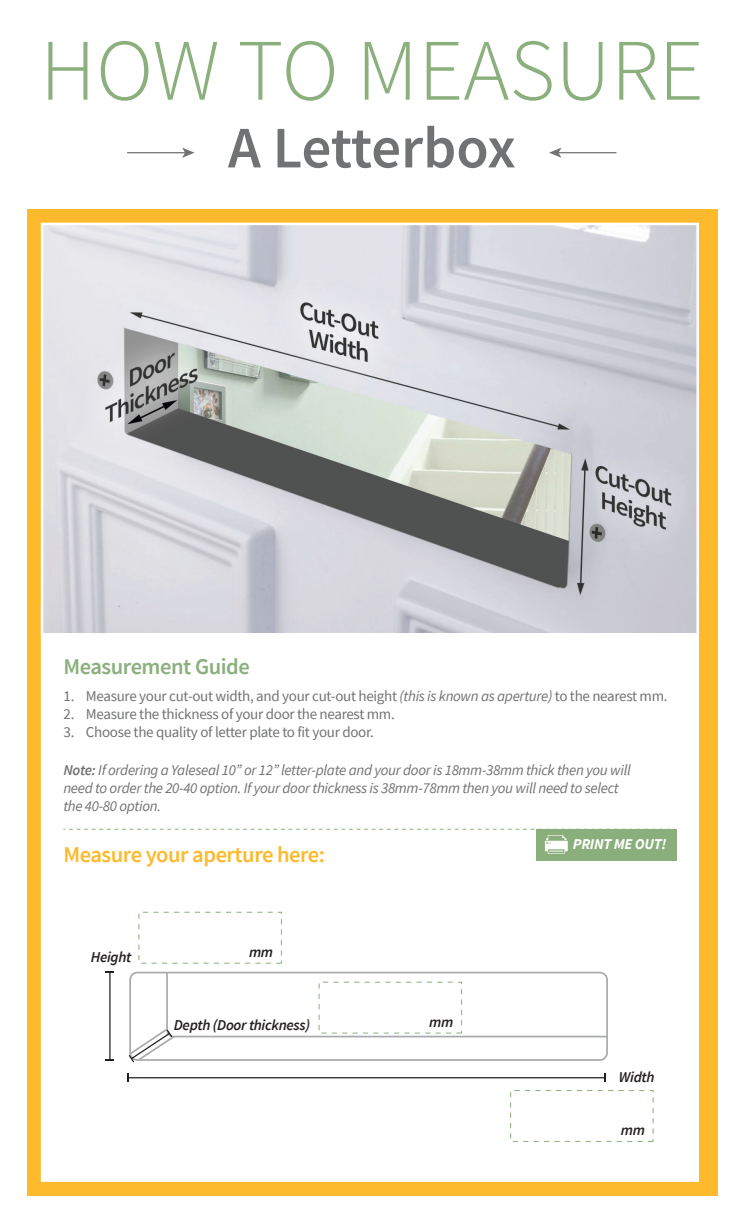
<style>
.page{position:relative;width:745px;height:1218px;background:#fff}
.page>*{position:absolute;margin:0;border:0;box-sizing:border-box;transform-origin:0 0}
.t1{font:300 87.62px "Source Sans Pro";color:#8bb07d}
.t2{font:600 58.88px "Source Sans Pro";letter-spacing:-.01em;color:#717273}
.t3{font:600 22.5px "Source Sans Pro";letter-spacing:-.02em;color:#fcba2c}
.t4{font:600 22.5px "Source Sans Pro";letter-spacing:-.02em;color:#8aaf7c}
.t5{font:italic 15px/18px "Source Sans Pro";letter-spacing:-.02em;color:#717273}
.t6{font:15px "Source Sans Pro";letter-spacing:-.02em;color:#717273}
.t7{font:italic 600 15px "Source Sans Pro";letter-spacing:-.02em;color:#231f20}
.t8{font:italic 700 15px "Source Sans Pro";letter-spacing:-.02em;color:#fff}
.s1{font-style:italic}
.s2{font-weight:600}
</style>
<div class="page">
<div style="left:28px;top:209px;width:689px;height:986px;background:#fcba2c"></div>
<div style="left:41px;top:603px;width:657px;height:578px;background:#fff"></div>
<div style="left:536px;top:829px;width:140px;height:32px;background:#8aaf7c"></div>
<hr style="left:127px;top:152px;width:59px;height:1px;background:#717273">
<svg style="left:182px;top:148px;width:12px;height:10px"></svg>
<hr style="left:557px;top:152px;width:59px;height:1px;background:#717273">
<svg style="left:549px;top:148px;width:12px;height:10px"></svg>
<img style="left:44px;top:226px;width:651px;height:406px">
<div style="left:41px;top:223px;width:657px;height:412px;border:2px solid #fff"></div>
<svg style="left:63px;top:828px;width:612px;height:1px"></svg>
<hr style="left:128px;top:1076px;width:477px;height:2px;background:#231f20">
<hr style="left:109px;top:971px;width:1px;height:89px;background:#231f20">
<svg style="left:544px;top:835px;width:23px;height:18px"></svg>
<svg style="left:128px;top:971px;width:480px;height:91px"></svg>
<h1 class="t1" style="left:40px;top:17px;width:664px">HOW TO MEASURE</h1>
<h2 class="t2" style="left:228px;top:109px;width:289px">A Letterbox</h2>
<h3 class="t4" style="left:63px;top:651px;width:188px">Measurement Guide</h3>
<p class="t6" style="left:63px;top:686px;width:605px">1. Measure your cut-out width, and your cut-out height <span class="s1">(this is known as aperture)</span> to the nearest mm.</p>
<p class="t6" style="left:63px;top:704px;width:333px">2. Measure the thickness of your door the nearest mm.</p>
<p class="t6" style="left:63px;top:722px;width:312px">3. Choose the quality of letter plate to fit your door.</p>
<p class="t5" style="left:63px;top:760px;width:568px"><span class="s2">Note:</span> If ordering a Yaleseal 10” or 12” letter-plate and your door is 18mm-38mm thick then you will need to order the 20-40 option. If your door thickness is 38mm-78mm then you will need to select the 40-80 option.</p>
<h3 class="t3" style="left:63px;top:840px;width:263px">Measure your aperture here:</h3>
<p class="t7" style="left:91px;top:946px;width:42px">Height</p>
<p class="t7" style="left:249px;top:941px;width:26px">mm</p>
<p class="t7" style="left:174px;top:1014px;width:138px">Depth (Door thickness)</p>
<p class="t7" style="left:429px;top:1011px;width:26px">mm</p>
<p class="t8" style="left:572px;top:834px;width:95px">PRINT ME OUT!</p>
<p class="t7" style="left:618px;top:1067px;width:37px">Width</p>
<p class="t7" style="left:620px;top:1119px;width:26px">mm</p>
</div>
